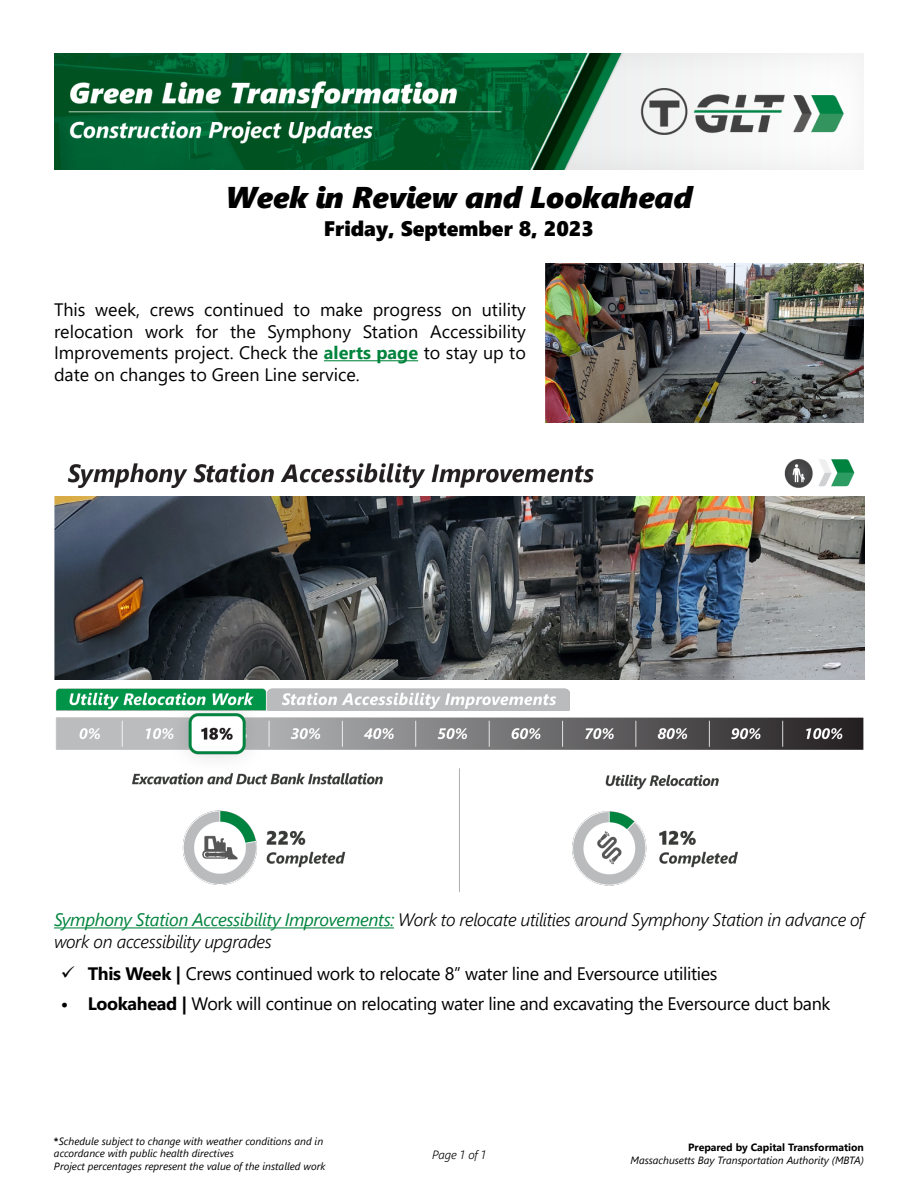
<style>
.page{position:relative;width:918px;height:1188px;background:#fff}
.page>*{position:absolute;margin:0;border:0;box-sizing:border-box;transform-origin:0 0}
.t1{font:italic 30px "Segoe UI Black";color:#000}
.t2{font:21px "Segoe UI Black";color:#000}
.t3{font:18px/21.6px "Segoe UI";letter-spacing:-.02em;color:#000;text-align:justify}
.t4{font:italic 300 18px/21.6px "Segoe UI";letter-spacing:-.02em;color:#000}
.t5{font:italic 300 12px "Segoe UI";letter-spacing:-.005em;color:#000}
.t6{font:italic 10.5px/12.6px "Segoe UI";color:#000}
.t7{font:700 10.5px "Segoe UI";color:#000}
.s1{font-weight:700;color:#00843d}
.s2{font-weight:400;color:#00843d}
.s3{font-weight:700}
.s4{font-weight:700;font-style:normal}
</style>
<div class="page">
<img style="left:54px;top:54px;width:810px;height:116px">
<hr style="left:324px;top:360px;width:94px;height:1px;background:#00843d">
<img style="left:545px;top:263px;width:319px;height:159px">
<hr style="left:54px;top:927px;width:340px;height:1px;background:#00843d">
<img style="left:67px;top:459px;width:788px;height:29px">
<img style="left:54px;top:497px;width:810px;height:182px">
<img style="left:55px;top:688px;width:809px;height:205px">
<h1 class="t1" style="left:226px;top:174px;width:468px">Week in Review and Lookahead</h1>
<h1 class="t2" style="left:324px;top:214px;width:272px">Friday, September 8, 2023</h1>
<p class="t3" style="left:54px;top:297px;width:473px">This week, crews continued to make progress on utility relocation work for the Symphony Station Accessibility Improvements project. Check the <span class="s1">alerts page</span> to stay up to date on changes to Green Line service.</p>
<p class="t4" style="left:54px;top:906px;width:812px"><span class="s2">Symphony Station Accessibility Improvements:</span> Work to relocate utilities around Symphony Station in advance of work on accessibility upgrades</p>
<p class="t3" style="left:88px;top:961px;width:631px"><span class="s3">This Week |</span> Crews continued work to relocate 8” water line and Eversource utilities</p>
<p class="t3" style="left:61px;top:991px;width:771px"><span class="s3">• Lookahead |</span> Work will continue on relocating water line and excavating the Eversource duct bank</p>
<p class="t6" style="left:54px;top:1133px;width:273px"><span class="s4">*</span>Schedule subject to change with weather conditions and in accordance with public health directives<br>Project percentages represent the value of the installed work</p>
<p class="t5" style="left:432px;top:1143px;width:55px">Page 1 of 1</p>
<p class="t7" style="left:688px;top:1137px;width:177px">Prepared by Capital Transformation</p>
<p class="t6" style="left:630px;top:1152px;width:235px">Massachusetts Bay Transportation Authority (MBTA)</p>
</div>
